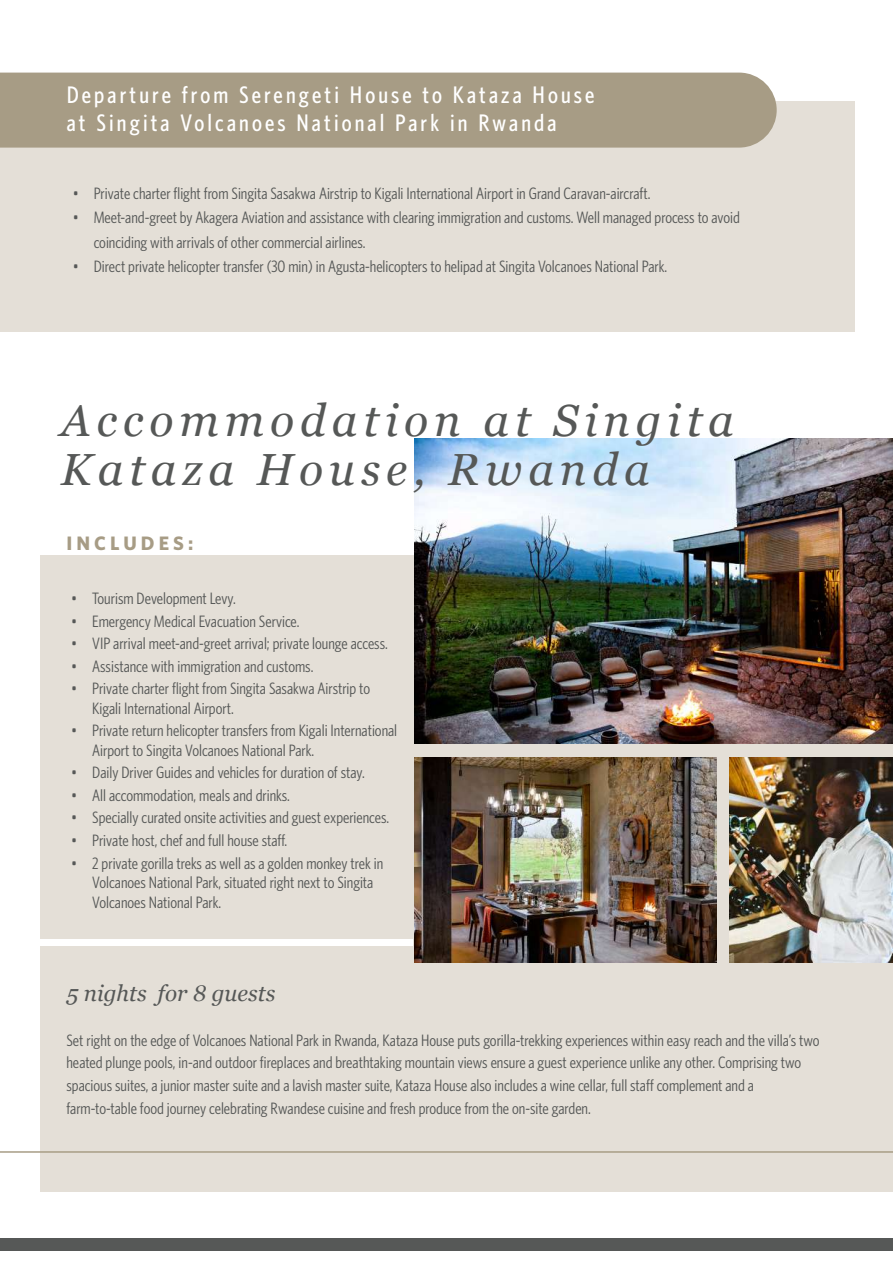
<style>
.page{position:relative;width:893px;height:1263px;background:#fff}
.page>*{position:absolute;margin:0;border:0;box-sizing:border-box;transform-origin:0 0}
.t1{font:italic 45px/48px "Georgia";letter-spacing:.13em;color:#565857}
.t2{font:500 24px/28.5px "Whitney Condensed";letter-spacing:.13em;color:#fff}
.t3{font:italic 22.5px "Georgia";color:#565857}
.t4{font:700 19.5px "Whitney HTF";letter-spacing:.21em;color:#a79c85}
.t5{font:16.5px/19.5px "Whitney Condensed";color:#565857}
</style>
<div class="page">
<div style="left:0;top:1238px;width:893px;height:12px;background:#565857"></div>
<div style="left:0;top:101px;width:854px;height:230px;background:#e4dfd7"></div>
<div style="left:0;top:73px;width:777px;height:75px;background:#a79c85"></div>
<div style="left:40px;top:555px;width:853px;height:637px;background:#e4dfd7"></div>
<img style="left:414px;top:439px;width:479px;height:305px">
<img style="left:414px;top:757px;width:302px;height:206px">
<img style="left:729px;top:757px;width:164px;height:206px">
<hr style="left:0;top:1151px;width:893px;height:2px;background:#a79d85">
<div style="left:35px;top:939px;width:377px;height:6px;background:#fff"></div>
<h2 class="t2" style="left:67px;top:79px;width:529px">Departure from Serengeti House to Kataza House at Singita Volcanoes National Park in Rwanda</h2>
<p class="t5" style="left:73px;top:184px;width:579px">• Private charter flight from Singita Sasakwa Airstrip to Kigali International Airport in Grand Caravan-aircraft.</p>
<p class="t5" style="left:94px;top:205px;width:648px;line-height:24px;text-indent:-21px">• Meet-and-greet by Akagera Aviation and assistance with clearing immigration and customs. Well managed process to avoid coinciding with arrivals of other commercial airlines.</p>
<p class="t5" style="left:73px;top:256px;width:596px">• Direct private helicopter transfer (30 min) in Agusta-helicopters to helipad at Singita Volcanoes National Park.</p>
<h1 class="t1" style="left:61px;top:395px;width:675px">Accommodation at Singita<br>Kataza House, Rwanda</h1>
<p class="t4" style="left:66px;top:531px;width:128px">INCLUDES:</p>
<p class="t5" style="left:71px;top:588px;width:166px">• Tourism Development Levy.</p>
<p class="t5" style="left:71px;top:611px;width:230px">• Emergency Medical Evacuation Service.</p>
<p class="t5" style="left:71px;top:633px;width:318px">• VIP arrival meet-and-greet arrival; private lounge access.</p>
<p class="t5" style="left:71px;top:656px;width:244px">• Assistance with immigration and customs.</p>
<p class="t5" style="left:92px;top:678px;width:279px;text-indent:-21px">• Private charter flight from Singita Sasakwa Airstrip to<br>Kigali International Airport.</p>
<p class="t5" style="left:92px;top:720px;width:307px;text-indent:-21px">• Private return helicopter transfers from Kigali International<br>Airport to Singita Volcanoes National Park.</p>
<p class="t5" style="left:71px;top:762px;width:295px">• Daily Driver Guides and vehicles for duration of stay.</p>
<p class="t5" style="left:71px;top:785px;width:220px">• All accommodation, meals and drinks.</p>
<p class="t5" style="left:71px;top:807px;width:320px">• Specially curated onsite activities and guest experiences.</p>
<p class="t5" style="left:71px;top:830px;width:218px">• Private host, chef and full house staff.</p>
<p class="t5" style="left:92px;top:853px;width:293px;text-indent:-21px">• 2 private gorilla treks as well as a golden monkey trek in<br>Volcanoes National Park, situated right next to Singita<br>Volcanoes National Park.</p>
<h3 class="t3" style="left:66px;top:977px;width:210px">5 nights for 8 guests</h3>
<p class="t5" style="left:66px;top:1028px;width:755px;line-height:22.5px">Set right on the edge of Volcanoes National Park in Rwanda, Kataza House puts gorilla-trekking experiences within easy reach and the villa’s two heated plunge pools, in-and outdoor fireplaces and breathtaking mountain views ensure a guest experience unlike any other. Comprising two spacious suites, a junior master suite and a lavish master suite, Kataza House also includes a wine cellar, full staff complement and a farm-to-table food journey celebrating Rwandese cuisine and fresh produce from the on-site garden.</p>
</div>
